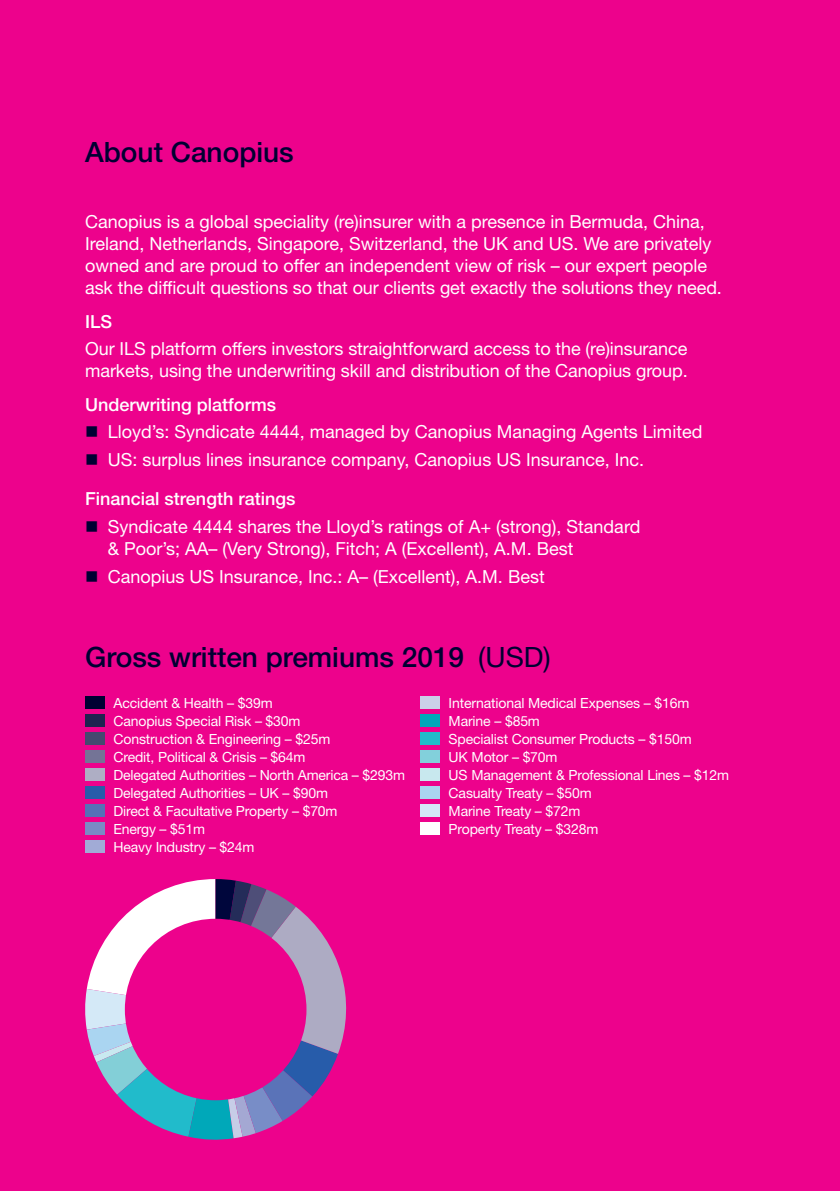
<style>
.page{position:relative;width:840px;height:1191px;background:#fff}
.page>*{position:absolute;margin:0;border:0;box-sizing:border-box;transform-origin:0 0}
.t1{font:500 28px "Helvetica Neue LT Std";color:#000032}
.t2{font:18px/22px "Helvetica Neue LT Std";color:#fff}
.t3{font:500 18px "Helvetica Neue LT Std";color:#fff}
.t4{font:14px/18px "Helvetica Neue LT Std";letter-spacing:-.01em;color:#fff}
.s1{color:#000032}
.s2{font-weight:500}
.s3{font-weight:400}
</style>
<div class="page">
<div style="left:0;top:0;width:839px;height:1191px;background:#ed028c"></div>
<svg style="left:85px;top:879px;width:261px;height:260px"></svg>
<div style="left:125px;top:918px;width:181px;height:182px;background:#ed028c;border-radius:50%"></div>
<div style="left:85px;top:696px;width:20px;height:13px;background:#000032"></div>
<div style="left:85px;top:714px;width:20px;height:13px;background:#1f2350"></div>
<div style="left:85px;top:732px;width:20px;height:13px;background:#464970"></div>
<div style="left:85px;top:750px;width:20px;height:13px;background:#747496"></div>
<div style="left:85px;top:768px;width:20px;height:13px;background:#aeaec4"></div>
<div style="left:85px;top:786px;width:20px;height:13px;background:#275caa"></div>
<div style="left:85px;top:804px;width:20px;height:13px;background:#5671b7"></div>
<div style="left:85px;top:822px;width:20px;height:13px;background:#7a8ac5"></div>
<div style="left:85px;top:840px;width:20px;height:13px;background:#a1abd6"></div>
<div style="left:420px;top:696px;width:20px;height:13px;background:#cbd0e8"></div>
<div style="left:420px;top:714px;width:20px;height:13px;background:#00a8b9"></div>
<div style="left:420px;top:732px;width:20px;height:13px;background:#21bbca"></div>
<div style="left:420px;top:750px;width:20px;height:13px;background:#82d0db"></div>
<div style="left:420px;top:768px;width:20px;height:13px;background:#c8e8ee"></div>
<div style="left:420px;top:786px;width:20px;height:13px;background:#aad5f1"></div>
<div style="left:420px;top:804px;width:20px;height:13px;background:#d4e9f7"></div>
<div style="left:420px;top:822px;width:20px;height:13px;background:#fff"></div>
<h1 class="t1" style="left:85px;top:142px;width:210px">About Canopius</h1>
<p class="t2" style="left:85px;top:213px;width:638px">Canopius is a global speciality (re)insurer with a presence in Bermuda, China, Ireland, Netherlands, Singapore, Switzerland, the UK and US. We are privately owned and are proud to offer an independent view of risk – our expert people ask the difficult questions so that our clients get exactly the solutions they need.</p>
<p class="t3" style="left:85px;top:315px;width:28px">ILS</p>
<p class="t2" style="left:85px;top:340px;width:603px">Our ILS platform offers investors straightforward access to the (re)insurance markets, using the underwriting skill and distribution of the Canopius group.</p>
<p class="t3" style="left:85px;top:398px;width:192px">Underwriting platforms</p>
<p class="t2" style="left:85px;top:423px;width:618px"><span class="s1">■</span> Lloyd’s: Syndicate 4444, managed by Canopius Managing Agents Limited</p>
<p class="t2" style="left:85px;top:442px;width:560px;line-height:39px"><span class="s1">■</span> US: surplus lines insurance company, Canopius US Insurance, Inc.<br><span class="s2">Financial strength ratings</span></p>
<p class="t2" style="left:108px;top:517px;width:533px;text-indent:-23px"><span class="s1">■</span> Syndicate 4444 shares the Lloyd’s ratings of A+ (strong), Standard &amp; Poor’s; AA– (Very Strong), Fitch; A (Excellent), A.M. Best</p>
<p class="t2" style="left:85px;top:567px;width:461px"><span class="s1">■</span> Canopius US Insurance, Inc.: A– (Excellent), A.M. Best</p>
<h1 class="t1" style="left:85px;top:646px;width:467px">Gross written premiums 2019 <span class="s3">(USD)</span></h1>
<p class="t4" style="left:113px;top:695px;width:293px">Accident &amp; Health – $39m<br>Canopius Special Risk – $30m<br>Construction &amp; Engineering – $25m<br>Credit, Political &amp; Crisis – $64m<br>Delegated Authorities – North America – $293m<br>Delegated Authorities – UK – $90m<br>Direct &amp; Facultative Property – $70m<br>Energy – $51m<br>Heavy Industry – $24m</p>
<p class="t4" style="left:448px;top:695px;width:282px">International Medical Expenses – $16m<br>Marine – $85m<br>Specialist Consumer Products – $150m<br>UK Motor – $70m<br>US Management &amp; Professional Lines – $12m<br>Casualty Treaty – $50m<br>Marine Treaty – $72m<br>Property Treaty – $328m</p>
</div>
